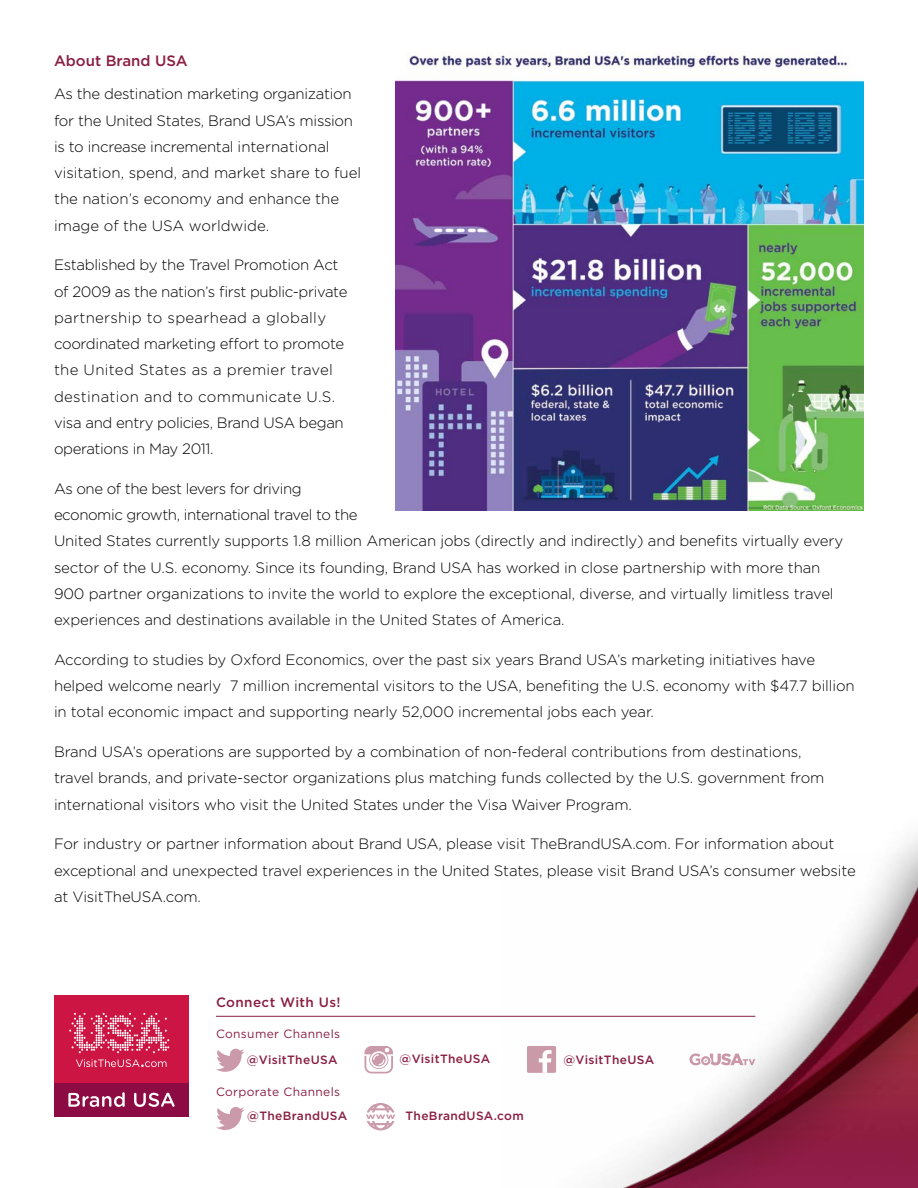
<style>
.page{position:relative;width:918px;height:1188px;background:#fff}
.page>*{position:absolute;margin:0;border:0;box-sizing:border-box;transform-origin:0 0}
.t1{font:300 15px/26.2px "Gotham Rounded";letter-spacing:-.01em;color:#000}
.t2{font:500 15px "Gotham HTF";color:#8a1e41}
.t3{font:500 13.5px "Gotham HTF";letter-spacing:.03em;color:#8a1e41}
.t4{font:500 12px "Gotham HTF";letter-spacing:.03em;color:#8a1e41}
.t5{font:12px "Gotham HTF";letter-spacing:.03em;color:#8a1e41}
</style>
<div class="page">
<div style="left:54px;top:1083px;width:135px;height:34px;background:#8c0b42"></div>
<div style="left:54px;top:996px;width:135px;height:87px;background:#cd1543"></div>
<svg style="left:69px;top:1013px;width:100px;height:40px"></svg>
<svg style="left:68px;top:1092px;width:57px;height:15px"></svg>
<svg style="left:134px;top:1093px;width:41px;height:14px"></svg>
<svg style="left:76px;top:1059px;width:91px;height:8px"></svg>
<img style="left:395px;top:52px;width:469px;height:458px">
<img style="left:440px;top:836px;width:478px;height:352px">
<hr style="left:216px;top:1016px;width:539px;height:1px;background:#8a1e41">
<svg style="left:216px;top:1107px;width:28px;height:23px"></svg>
<svg style="left:366px;top:1103px;width:29px;height:27px"></svg>
<svg style="left:216px;top:1049px;width:29px;height:23px"></svg>
<svg style="left:364px;top:1046px;width:29px;height:27px"></svg>
<svg style="left:690px;top:1053px;width:65px;height:12px"></svg>
<div style="left:527px;top:1046px;width:29px;height:27px;background:#cb9aa9;border-radius:2px"></div>
<svg style="left:539px;top:1050px;width:13px;height:23px"></svg>
<p class="t2" style="left:54px;top:53px;width:135px">About Brand USA</p>
<p class="t1" style="left:54px;top:80px;width:309px">As the destination marketing organization for the United States, Brand USA’s mission is to increase incremental international visitation, spend, and market share to fuel the nation’s economy and enhance the image of the USA worldwide.</p>
<p class="t1" style="left:54px;top:251px;width:295px">Established by the Travel Promotion Act of 2009 as the nation’s first public-private partnership to spearhead a globally coordinated marketing effort to promote the United States as a premier travel destination and to communicate U.S. visa and entry policies, Brand USA began operations in May 2011.</p>
<p class="t1" style="left:54px;top:475px;width:791px">As one of the best levers for driving<br>economic growth, international travel to the<br>United States currently supports 1.8 million American jobs (directly and indirectly) and benefits virtually every sector of the U.S. economy. Since its founding, Brand USA has worked in close partnership with more than 900 partner organizations to invite the world to explore the exceptional, diverse, and virtually limitless travel experiences and destinations available in the United States of America.</p>
<p class="t1" style="left:54px;top:646px;width:802px">According to studies by Oxford Economics, over the past six years Brand USA’s marketing initiatives have helped welcome nearly 7 million incremental visitors to the USA, benefiting the U.S. economy with $47.7 billion in total economic impact and supporting nearly 52,000 incremental jobs each year.</p>
<p class="t1" style="left:54px;top:738px;width:772px">Brand USA’s operations are supported by a combination of non-federal contributions from destinations, travel brands, and private-sector organizations plus matching funds collected by the U.S. government from international visitors who visit the United States under the Visa Waiver Program.</p>
<p class="t1" style="left:54px;top:830px;width:803px">For industry or partner information about Brand USA, please visit TheBrandUSA.com. For information about exceptional and unexpected travel experiences in the United States, please visit Brand USA’s consumer website at VisitTheUSA.com.</p>
<p class="t3" style="left:216px;top:994px;width:126px">Connect With Us!</p>
<p class="t5" style="left:216px;top:1027px;width:126px">Consumer Channels</p>
<p class="t4" style="left:247px;top:1053px;width:92px">@VisitTheUSA</p>
<p class="t4" style="left:400px;top:1052px;width:92px">@VisitTheUSA</p>
<p class="t4" style="left:563px;top:1053px;width:92px">@VisitTheUSA</p>
<p class="t5" style="left:216px;top:1085px;width:126px">Corporate Channels</p>
<p class="t4" style="left:247px;top:1109px;width:102px">@TheBrandUSA</p>
<p class="t4" style="left:406px;top:1109px;width:120px">TheBrandUSA.com</p>
</div>
